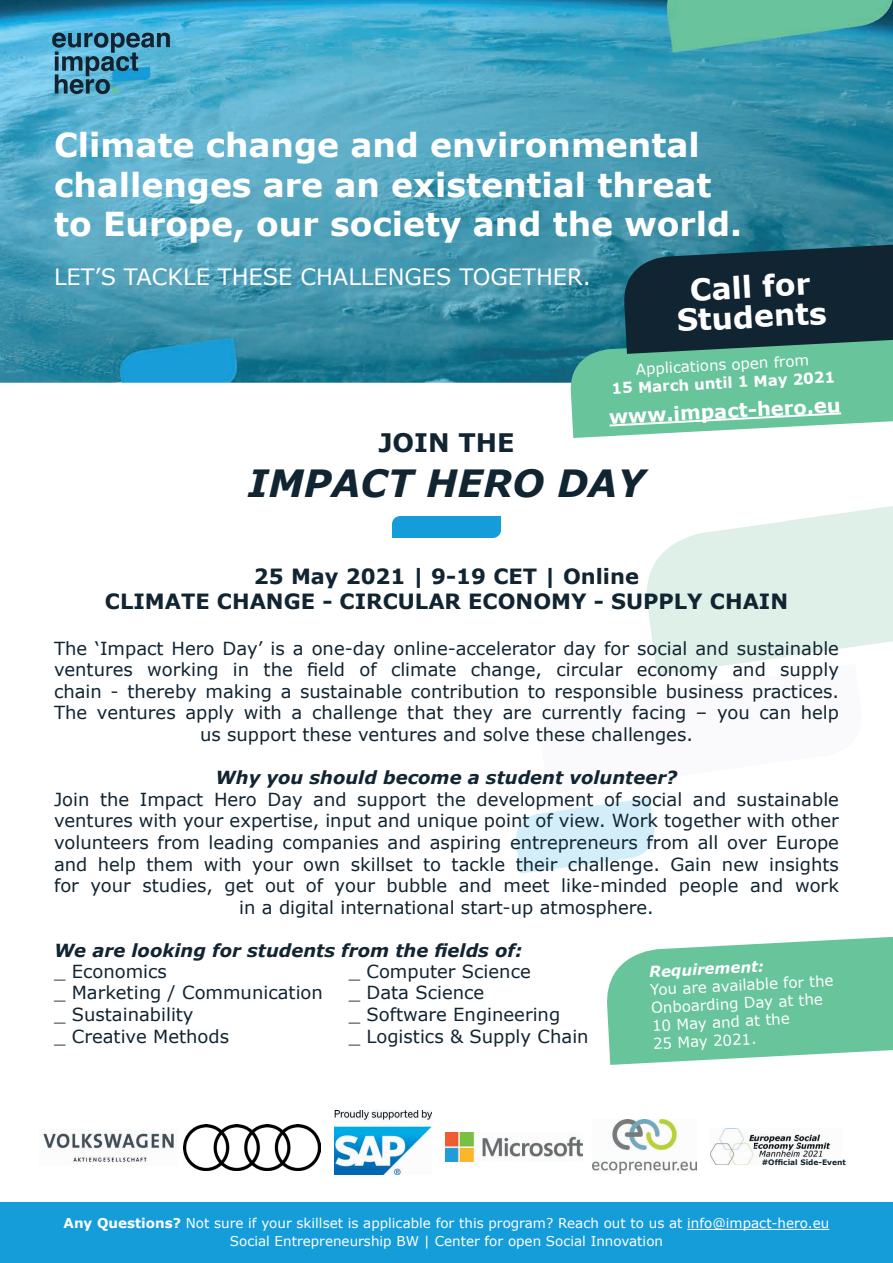
<style>
.page{position:relative;width:893px;height:1263px;background:#fff}
.page>*{position:absolute;margin:0;border:0;box-sizing:border-box;transform-origin:0 0}
.t1{font:italic 700 37.5px "Verdana";color:#112431}
.t2{font:700 33px/39.6px "Verdana";color:#fff}
.t3{font:700 30px/30px "Verdana";color:#fff;text-align:center}
.t4{font:700 25.5px "Verdana";color:#112431}
.t5{font:22.5px "Verdana";color:#fff}
.t6{font:700 21px/25.2px "Verdana";color:#112431;text-align:center}
.t7{font:700 19.5px "Verdana";color:#fff}
.t8{font:18px/21.6px "Verdana";color:#112431;text-align:center}
.t9{font:italic 700 18px "Verdana";color:#112431}
.t10{font:15px/18px "Verdana";color:#fff}
.t11{font:700 15px "Verdana";color:#fff}
.t12{font:italic 700 15px "Verdana";color:#fff}
.t13{font:13.5px/18px "Verdana";color:#fff;text-align:center}
.t14{font:700 7.5px "Verdana";color:#112431}
.s1{font-weight:700}
</style>
<div class="page">
<img style="left:0;top:0;width:893px;height:383px">
<img style="left:52px;top:24px;width:123px;height:72px">
<div style="left:0;top:1202px;width:893px;height:61px;background:#149dd9"></div>
<img style="left:392px;top:506px;width:501px;height:368px">
<div style="left:393px;top:517px;width:107px;height:21px;background:#149dd9"></div>
<hr style="left:687px;top:1229px;width:142px;height:1px;background:#fff">
<svg style="left:569px;top:234px;width:324px;height:204px;background:#437e77"></svg>
<svg style="left:607px;top:936px;width:286px;height:129px;background:#7ccca8"></svg>
<img style="left:42px;top:1130px;width:133px;height:32px">
<img style="left:334px;top:1111px;width:97px;height:64px">
<img style="left:445px;top:1132px;width:137px;height:29px">
<img style="left:711px;top:1128px;width:120px;height:36px">
<img style="left:183px;top:1124px;width:138px;height:46px">
<img style="left:592px;top:1119px;width:105px;height:54px">
<h2 class="t2" style="left:54px;top:126px;width:690px">Climate change and environmental challenges are an existential threat to Europe, our society and the world.</h2>
<p class="t5" style="left:54px;top:262px;width:538px">LET’S TACKLE THESE CHALLENGES TOGETHER.</p>
<h3 class="t3" style="left:674px;top:276px;width:152px;rotate:-3deg">Call for<br>Students</h3>
<p class="t10" style="left:635px;top:360px;width:175px;rotate:-3deg">Applications open from</p>
<p class="t11" style="left:611px;top:379px;width:225px;rotate:-3deg">15 March until 1 May 2021</p>
<p class="t7" style="left:608px;top:404px;width:233px;rotate:-3deg">www.impact-hero.eu</p>
<h3 class="t4" style="left:378px;top:426px;width:138px">JOIN THE</h3>
<h1 class="t1" style="left:248px;top:459px;width:399px">IMPACT HERO DAY</h1>
<p class="t6" style="left:105px;top:563px;width:685px">25 May 2021 | 9-19 CET | Online<br>CLIMATE CHANGE - CIRCULAR ECONOMY - SUPPLY CHAIN</p>
<p class="t8" style="left:54px;top:637px;width:786px">The ‘Impact Hero Day’ is a one-day online-accelerator day for social and sustainable ventures working in the field of climate change, circular economy and supply chain - thereby making a sustainable contribution to responsible business practices.<br>The ventures apply with a challenge that they are currently facing – you can help us support these ventures and solve these challenges.</p>
<p class="t9" style="left:216px;top:766px;width:463px">Why you should become a student volunteer?</p>
<p class="t8" style="left:54px;top:789px;width:786px">Join the Impact Hero Day and support the development of social and sustainable ventures with your expertise, input and unique point of view. Work together with other volunteers from leading companies and aspiring entrepreneurs from all over Europe and help them with your own skillset to tackle their challenge. Gain new insights for your studies, get out of your bubble and meet like-minded people and work in a digital international start-up atmosphere.</p>
<p class="t9" style="left:54px;top:939px;width:470px">We are looking for students from the fields of:</p>
<p class="t8" style="left:54px;top:961px;width:270px;text-align:left">_ Economics<br>_ Marketing / Communication _ Sustainability<br>_ Creative Methods</p>
<p class="t8" style="left:349px;top:961px;width:241px;text-align:left">_ Computer Science<br>_ Data Science<br>_ Software Engineering<br>_ Logistics &amp; Supply Chain</p>
<p class="t12" style="left:649px;top:962px;width:116px;rotate:-3deg">Requirement:</p>
<p class="t10" style="left:650px;top:981px;width:185px;rotate:-3deg">You are available for the<br>Onboarding Day at the<br>10 May and at the<br>25 May 2021.</p>
<p class="t14" style="left:762px;top:1157px;width:86px">#Official Side-Event</p>
<p class="t13" style="left:64px;top:1214px;width:767px"><span class="s1">Any Questions?</span> Not sure if your skillset is applicable for this program? Reach out to us at info@impact-hero.eu<br>Social Entrepreneurship BW | Center for open Social Innovation</p>
</div>
